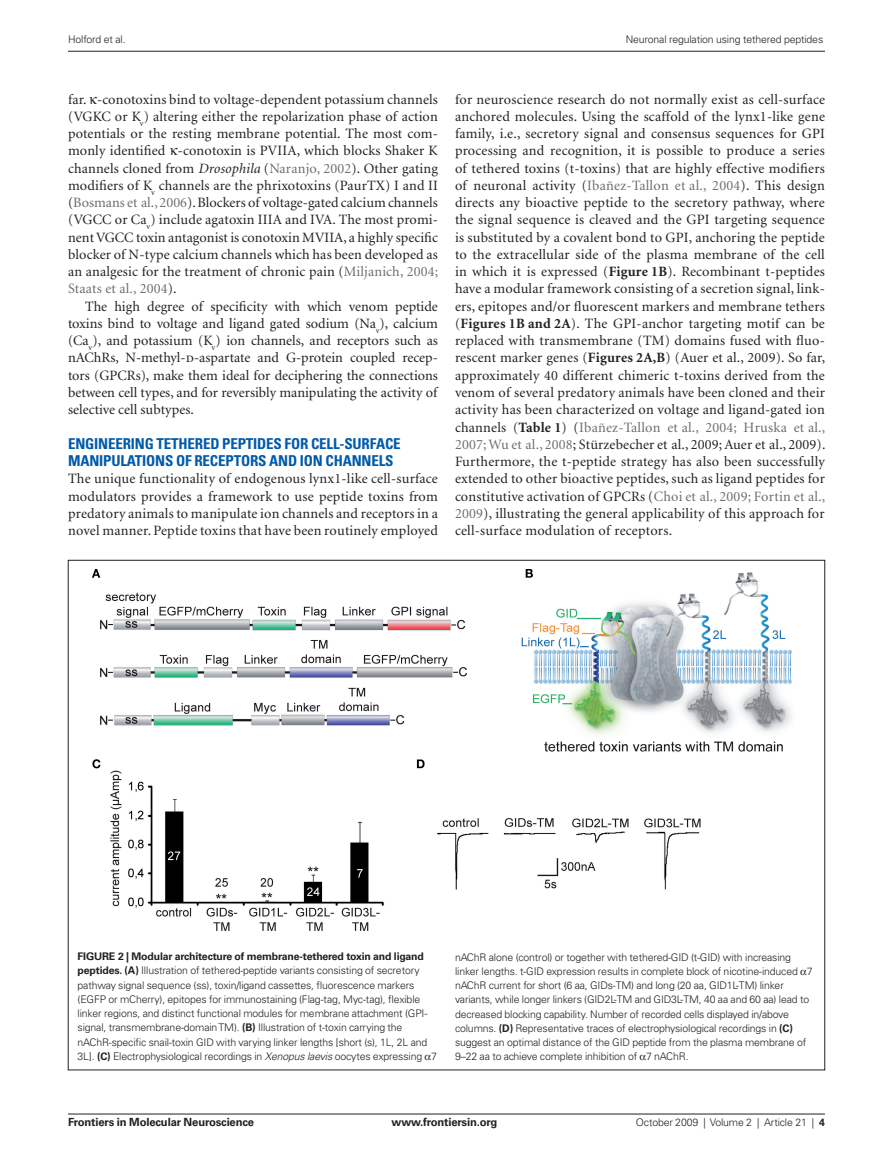
<style>
.page{position:relative;width:893px;height:1170px;background:#fff}
.page>*{position:absolute;margin:0;border:0;box-sizing:border-box;transform-origin:0 0}
.t1{font:700 condensed 15px/17.2px "Univers";letter-spacing:-.01em;color:#015aaa}
.t2{font:14.25px/17.2px "Minion";letter-spacing:.01em;color:#231f20;text-align:justify}
.t3{font:700 11.25px "Univers";letter-spacing:-.015em;color:#231f20}
.t4{font:300 10.5px/14.2px "Univers";letter-spacing:-.015em;color:#231f20}
.s1{font-style:italic}
.s2{color:#6c6d70}
.s3{font-family:"Minion Regular SC"}
.s4{font-weight:700}
</style>
<div class="page">
<hr style="left:68px;top:1113px;width:757px;height:1px;background:#231f20">
<hr style="left:68px;top:51px;width:757px;height:1px;background:#231f20">
<img style="left:93px;top:569px;width:699px;height:361px">
<p class="t4" style="left:68px;top:33px;width:59px">Holford et al.</p>
<p class="t4" style="left:626px;top:33px;width:199px">Neuronal regulation using tethered peptides</p>
<p class="t2" style="left:68px;top:92px;width:372px">far. -conotoxins bind to voltage-dependent potassium channels (VGKC or K<sub>v</sub>) altering either the repolarization phase of action potentials or the resting membrane potential. The most com&shy;monly identified -conotoxin is PVIIA, which blocks Shaker K channels cloned from <span class="s1">Drosophila</span> (<span class="s2">Naranjo, 2002</span>). Other gating modifiers of K<sub>v</sub> channels are the phrixotoxins (PaurTX) I and II (<span class="s2">Bosmans et al., 2006</span>). Blockers of voltage-gated calcium channels (VGCC or Ca<sub>v</sub>) include agatoxin IIIA and IVA. The most promi&shy;nent VGCC toxin antagonist is conotoxin MVIIA, a highly specific blocker of N-type calcium channels which has been developed as an analgesic for the treatment of chronic pain (<span class="s2">Miljanich, 2004; Staats et al., 2004</span>).</p>
<p class="t2" style="left:68px;top:299px;width:371px;text-indent:17px">The high degree of specificity with which venom peptide toxins bind to voltage and ligand gated sodium (Na<sub>v</sub>), calcium (Ca<sub>v</sub>), and potassium (K<sub>v</sub>) ion channels, and receptors such as nAChRs, N-methyl-<span class="s3">d</span>-aspartate and G-protein coupled recep&shy;tors (GPCRs), make them ideal for deciphering the connections between cell types, and for reversibly manipulating the activity of selective cell subtypes.</p>
<p class="t1" style="left:68px;top:436px;width:334px">ENGINEERING TETHERED PEPTIDES FOR CELL-SURFACE<br>MANIPULATIONS OF RECEPTORS AND ION CHANNELS</p>
<p class="t2" style="left:68px;top:471px;width:371px">The unique functionality of endogenous lynx1-like cell-surface modulators provides a framework to use peptide toxins from predatory animals to manipulate ion channels and receptors in a novel manner. Peptide toxins that have been routinely employed</p>
<p class="t2" style="left:455px;top:92px;width:372px">for neuroscience research do not normally exist as cell-surface anchored molecules. Using the scaffold of the lynx1-like gene family, i.e., secretory signal and consensus sequences for GPI processing and recognition, it is possible to produce a series of tethered toxins (t-toxins) that are highly effective modifiers of neuronal activity (<span class="s2">Ibañez-Tallon et al., 2004</span>). This design directs any bioactive peptide to the secretory pathway, where the signal sequence is cleaved and the GPI targeting sequence is substituted by a covalent bond to GPI, anchoring the peptide to the extracellular side of the plasma membrane of the cell in which it is expressed (<span class="s4">Figure 1B</span>). Recombinant t-peptides have a modular framework consisting of a secretion signal, link&shy;ers, epitopes and/or fluorescent markers and membrane tethers (<span class="s4">Figures 1B and 2A</span>). The GPI-anchor targeting motif can be replaced with transmembrane (TM) domains fused with fluo&shy;rescent marker genes (<span class="s4">Figures 2A,B</span>) (Auer et al., 2009). So far, approximately 40 different chimeric t-toxins derived from the venom of several predatory animals have been cloned and their activity has been characterized on voltage and ligand-gated ion channels (<span class="s4">Table 1</span>) (<span class="s2">Ibañez-Tallon et al., 2004; Hruska et al., 2007; Wu et al., 2008</span>; Stürzebecher et al., 2009; Auer et al., 2009).<br>Furthermore, the t-peptide strategy has also been successfully extended to other bioactive peptides, such as ligand peptides for constitutive activation of GPCRs (<span class="s2">Choi et al., 2009; Fortin et al., 2009</span>), illustrating the general applicability of this approach for cell-surface modulation of receptors.</p>
<p class="t4" style="left:78px;top:950px;width:361px"><span class="s4">FIGURE 2 | Modular architecture of membrane-tethered toxin and ligand peptides. (A)</span> Illustration of tethered-peptide variants consisting of secretory pathway signal sequence (ss), toxin/ligand cassettes, fluorescence markers (EGFP or mCherry), epitopes for immunostaining (Flag-tag, Myc-tag), flexible linker regions, and distinct functional modules for membrane attachment (GPI&shy;signal, transmembrane-domain TM). <span class="s4">(B)</span> Illustration of t-toxin carrying the nAChR-specific snail-toxin GID with varying linker lengths [short (s), 1L, 2L and 3L]. <span class="s4">(C)</span> Electrophysiological recordings in <span class="s1">Xenopus laevis</span> oocytes expressing 7</p>
<p class="t4" style="left:455px;top:950px;width:359px">nAChR alone (control) or together with tethered-GID (t-GID) with increasing linker lengths. t-GID expression results in complete block of nicotine-induced 7 nAChR current for short (6 aa, GIDs-TM) and long (20 aa, GID1L-TM) linker variants, while longer linkers (GID2L-TM and GID3L-TM, 40 aa and 60 aa) lead to decreased blocking capability. Number of recorded cells displayed in/above columns. <span class="s4">(D)</span> Representative traces of electrophysiological recordings in <span class="s4">(C) </span>suggest an optimal distance of the GID peptide from the plasma membrane of 9–22 aa to achieve complete inhibition of 7 nAChR.</p>
<p class="t3" style="left:68px;top:1117px;width:188px">Frontiers in Molecular Neuroscience</p>
<p class="t3" style="left:392px;top:1117px;width:107px">www.frontiersin.org</p>
<p class="t4" style="left:636px;top:1115px;width:191px">October 2009 | Volume 2 | Article 21 | <span class="s4">4</span></p>
</div>
